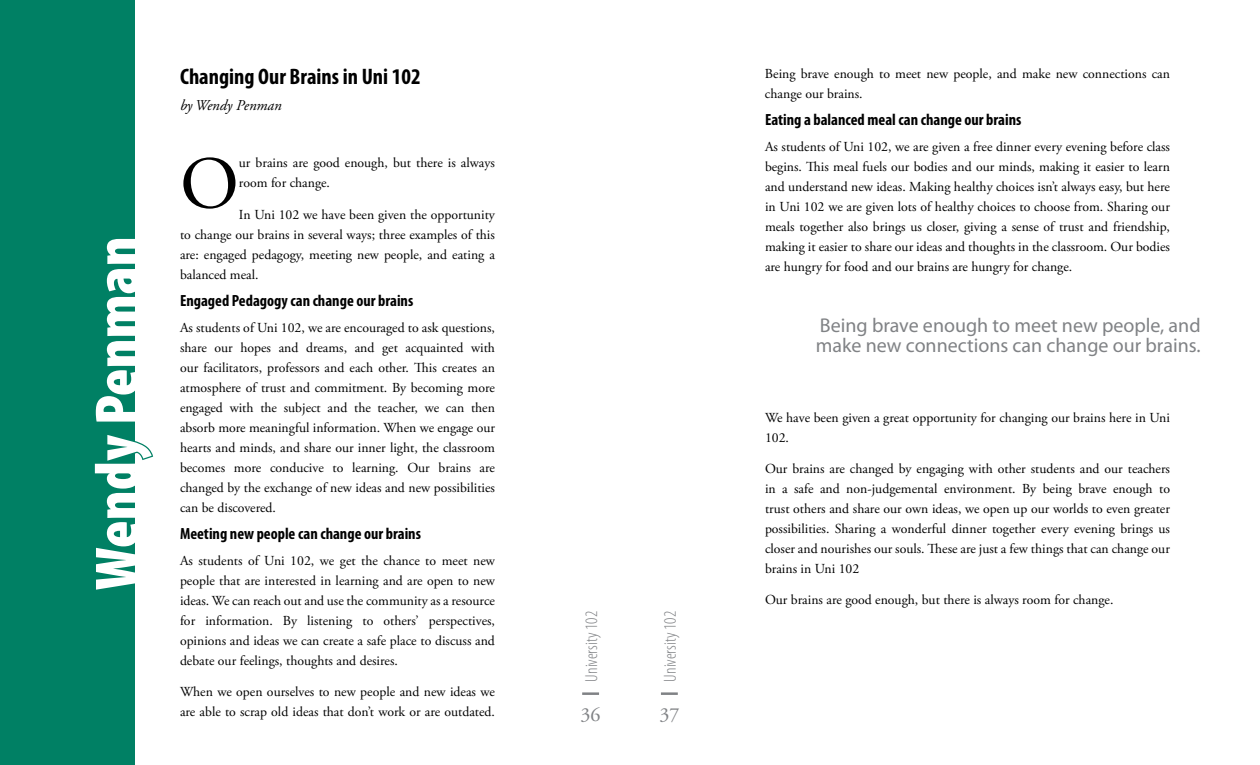
<style>
.page{position:relative;width:1260px;height:765px;background:#fff}
.page>*{position:absolute;margin:0;border:0;box-sizing:border-box;transform-origin:0 0}
.t1{font:74.12px "Adobe Garamond Pro";color:#000}
.t2{font:900 condensed 62.5px "Myriad Pro";color:#fff}
.t3{font:700 condensed 22.5px "Myriad Pro";color:#000}
.t4{font:20px/20px "Myriad Pro";color:#808285}
.t5{font:20px "Adobe Garamond Pro";color:#808285}
.t6{font:300 condensed 17.5px "Myriad Pro";color:#808285}
.t7{font:700 condensed 16.25px "Myriad Pro";color:#000}
.t8{font:italic 15px "Adobe Garamond Pro";color:#000}
.t9{font:13.75px/20px "Adobe Garamond Pro";color:#000;text-align:justify}
</style>
<div class="page">
<hr style="left:582px;top:692px;width:17px;height:3px;background:#808285">
<hr style="left:661px;top:692px;width:17px;height:3px;background:#808285">
<div style="left:0;top:0;width:135px;height:765px;background:#008064"></div>
<svg style="left:135px;top:441px;width:19px;height:19px"></svg>
<h2 class="t2" style="left:77px;top:590px;width:355px;rotate:-90deg">Wendy Penman</h2>
<h3 class="t3" style="left:180px;top:63px;width:242px">Changing Our Brains in Uni 102</h3>
<p class="t8" style="left:180px;top:96px;width:103px">by Wendy Penman</p>
<h1 class="t1" style="left:180px;top:139px;width:60px">O</h1>
<p class="t9" style="left:239px;top:154px;width:258px">ur brains are good enough, but there is always room for change.</p>
<p class="t9" style="left:180px;top:205px;width:317px;text-indent:59px">In Uni 102 we have been given the opportunity to change our brains in several ways; three examples of this are: engaged pedagogy, meeting new people, and eating a balanced meal.</p>
<p class="t7" style="left:180px;top:291px;width:235px">Engaged Pedagogy can change our brains</p>
<p class="t9" style="left:180px;top:318px;width:317px">As students of Uni 102, we are encouraged to ask questions, share our hopes and dreams, and get acquainted with our facilitators, professors and each other. This creates an atmosphere of trust and commitment. By becoming more engaged with the subject and the teacher, we can then absorb more meaningful information. When we engage our hearts and minds, and share our inner light, the classroom becomes more conducive to learning. Our brains are changed by the exchange of new ideas and new possibilities can be discovered.</p>
<p class="t7" style="left:180px;top:524px;width:243px">Meeting new people can change our brains</p>
<p class="t9" style="left:180px;top:551px;width:317px">As students of Uni 102, we get the chance to meet new people that are interested in learning and are open to new ideas. We can reach out and use the community as a resource for information. By listening to others’ perspectives, opinions and ideas we can create a safe place to discuss and debate our feelings, thoughts and desires.</p>
<p class="t9" style="left:180px;top:682px;width:317px">When we open ourselves to new people and new ideas we are able to scrap old ideas that don’t work or are outdated.</p>
<p class="t6" style="left:581px;top:682px;width:72px;rotate:-90deg">University 102</p>
<p class="t6" style="left:660px;top:682px;width:72px;rotate:-90deg">University 102</p>
<h3 class="t5" style="left:659px;top:702px;width:21px">37</h3>
<h3 class="t5" style="left:581px;top:702px;width:21px">36</h3>
<p class="t9" style="left:765px;top:64px;width:406px">Being brave enough to meet new people, and make new connections can change our brains.</p>
<p class="t7" style="left:765px;top:109px;width:258px">Eating a balanced meal can change our brains</p>
<p class="t9" style="left:765px;top:137px;width:407px">As students of Uni 102, we are given a free dinner every evening before class begins. This meal fuels our bodies and our minds, making it easier to learn and understand new ideas. Making healthy choices isn’t always easy, but here in Uni 102 we are given lots of healthy choices to choose from. Sharing our meals together also brings us closer, giving a sense of trust and friendship, making it easier to share our ideas and thoughts in the classroom. Our bodies are hungry for food and our brains are hungry for change.</p>
<h3 class="t4" style="left:816px;top:315px;width:386px">Being brave enough to meet new people, and make new connections can change our brains.</h3>
<p class="t9" style="left:765px;top:408px;width:407px">We have been given a great opportunity for changing our brains here in Uni<br>102.</p>
<p class="t9" style="left:765px;top:459px;width:407px">Our brains are changed by engaging with other students and our teachers in a safe and non-judgemental environment. By being brave enough to trust others and share our own ideas, we open up our worlds to even greater possibilities. Sharing a wonderful dinner together every evening brings us closer and nourishes our souls. These are just a few things that can change our brains in Uni 102</p>
<p class="t9" style="left:765px;top:591px;width:350px">Our brains are good enough, but there is always room for change.</p>
</div>
